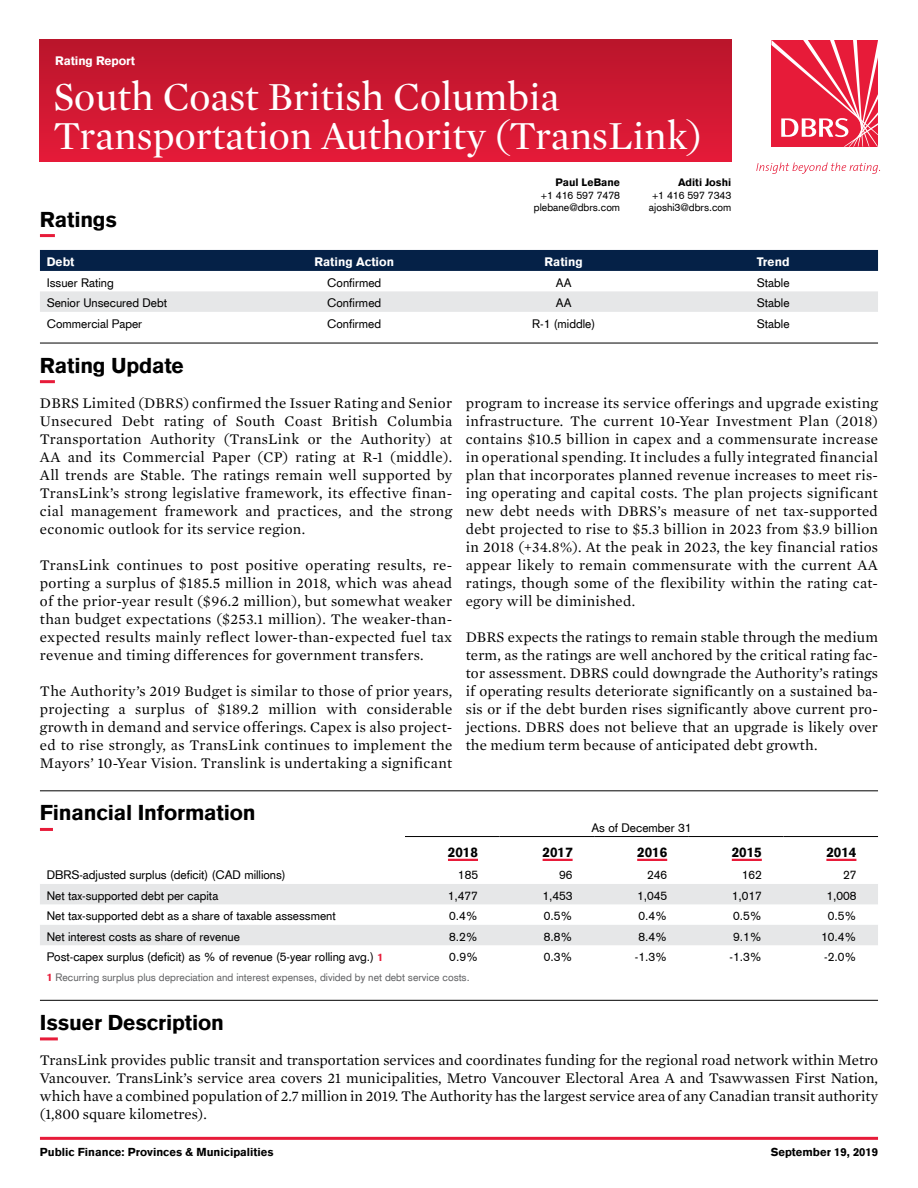
<style>
.page{position:relative;width:918px;height:1188px;background:#fff}
.page>*{position:absolute;margin:0;border:0;box-sizing:border-box;transform-origin:0 0}
.t1{font:40.5px/39px "Mercury Display";color:#fff}
.t2{font:900 21px "Akzidenz Grotesk";letter-spacing:-.01em;color:#000}
.t3{font:15px/18px "Mercury Text G1";letter-spacing:.02em;color:#000;text-align:justify}
.t4{font:900 13.5px "Akzidenz Grotesk";color:#000}
.t5{font:12px "Akzidenz Grotesk";color:#000}
.t6{font:900 12px "Akzidenz Grotesk";color:#fff}
.t7{font:900 11.25px "Akzidenz Grotesk";color:#000}
.t8{font:10.5px "Akzidenz Grotesk";color:#636466}
.t9{font:10.5px/12.8px "Akzidenz Grotesk";color:#000;text-align:right}
.t10{font:900 10.5px "Akzidenz Grotesk";color:#000}
.s1{font-weight:900;font-size:10.5px;color:#e71b39}
.s2{font-weight:900;color:#e71b39}
</style>
<div class="page">
<hr style="left:40px;top:1137px;width:838px;height:3px;background:#e71b39">
<svg style="left:771px;top:40px;width:107px;height:107px;background:#eb425b"></svg>
<svg style="left:756px;top:163px;width:124px;height:11px"></svg>
<div style="left:40px;top:40px;width:691px;height:122px;background:linear-gradient(to bottom,#b9152b,#e41b39)"></div>
<div style="left:40px;top:250px;width:838px;height:21px;background:#052147"></div>
<div style="left:40px;top:291px;width:838px;height:21px;background:#e6e7e8"></div>
<hr style="left:40px;top:234px;width:15px;height:3px;background:#e71b39">
<hr style="left:40px;top:343px;width:838px;height:1px;background:#000">
<hr style="left:40px;top:380px;width:15px;height:3px;background:#e71b39">
<hr style="left:40px;top:1000px;width:838px;height:1px;background:#000">
<hr style="left:40px;top:1037px;width:18px;height:3px;background:#e71b39">
<hr style="left:40px;top:790px;width:838px;height:1px;background:#000">
<svg style="left:40px;top:828px;width:13px;height:3px"></svg>
<svg style="left:40px;top:884px;width:838px;height:61px;fill:#e6e7e8"></svg>
<hr style="left:405px;top:836px;width:95px;height:1px;background:#000">
<hr style="left:500px;top:836px;width:94px;height:1px;background:#000">
<hr style="left:594px;top:836px;width:95px;height:1px;background:#000">
<hr style="left:689px;top:836px;width:94px;height:1px;background:#000">
<hr style="left:783px;top:836px;width:95px;height:1px;background:#000">
<hr style="left:448px;top:859px;width:30px;height:2px;background:#e71b39">
<hr style="left:543px;top:859px;width:30px;height:2px;background:#e71b39">
<hr style="left:637px;top:859px;width:30px;height:2px;background:#e71b39">
<hr style="left:732px;top:859px;width:30px;height:2px;background:#e71b39">
<hr style="left:826px;top:859px;width:30px;height:2px;background:#e71b39">
<p class="t6" style="left:55px;top:53px;width:81px">Rating Report</p>
<h1 class="t1" style="left:53px;top:77px;width:650px">South Coast British Columbia<br>Transportation Authority (TransLink)</h1>
<h2 class="t2" style="left:40px;top:205px;width:79px">Ratings</h2>
<p class="t10" style="left:556px;top:175px;width:66px">Paul LeBane</p>
<p class="t9" style="left:534px;top:188px;width:88px">+1 416 597 7478 plebane@dbrs.com</p>
<p class="t10" style="left:678px;top:175px;width:55px">Aditi Joshi</p>
<p class="t9" style="left:649px;top:188px;width:84px;text-align:left">+1 416 597 7343 ajoshi3@dbrs.com</p>
<p class="t6" style="left:47px;top:254px;width:29px">Debt</p>
<p class="t6" style="left:314px;top:254px;width:81px">Rating Action</p>
<p class="t6" style="left:545px;top:254px;width:40px">Rating</p>
<p class="t6" style="left:757px;top:254px;width:34px">Trend</p>
<p class="t5" style="left:47px;top:275px;width:69px">Issuer Rating</p>
<p class="t5" style="left:327px;top:275px;width:56px">Confirmed</p>
<p class="t5" style="left:556px;top:275px;width:17px">AA</p>
<p class="t5" style="left:757px;top:275px;width:34px">Stable</p>
<p class="t5" style="left:47px;top:295px;width:122px">Senior Unsecured Debt</p>
<p class="t5" style="left:327px;top:295px;width:56px">Confirmed</p>
<p class="t5" style="left:556px;top:295px;width:17px">AA</p>
<p class="t5" style="left:757px;top:295px;width:34px">Stable</p>
<p class="t5" style="left:47px;top:316px;width:97px">Commercial Paper</p>
<p class="t5" style="left:327px;top:316px;width:56px">Confirmed</p>
<p class="t5" style="left:532px;top:316px;width:64px">R-1 (middle)</p>
<p class="t5" style="left:757px;top:316px;width:34px">Stable</p>
<h2 class="t2" style="left:40px;top:351px;width:146px">Rating Update</h2>
<p class="t3" style="left:40px;top:394px;width:414px">DBRS Limited (DBRS) confirmed the Issuer Rating and Senior Unsecured Debt rating of South Coast British Columbia Transportation Authority (TransLink or the Authority) at AA and its Commercial Paper (CP) rating at R-1 (middle).<br>All trends are Stable. The ratings remain well supported by TransLink’s strong legislative framework, its effective finan&shy;cial management framework and practices, and the strong economic outlook for its service region.</p>
<p class="t3" style="left:40px;top:556px;width:414px">TransLink continues to post positive operating results, re&shy;porting a surplus of $185.5 million in 2018, which was ahead of the prior-year result ($96.2 million), but somewhat weaker than budget expectations ($253.1 million). The weaker-than&shy;expected results mainly reflect lower-than-expected fuel tax revenue and timing differences for government transfers.</p>
<p class="t3" style="left:40px;top:682px;width:414px">The Authority’s 2019 Budget is similar to those of prior years, projecting a surplus of $189.2 million with considerable growth in demand and service offerings. Capex is also project&shy;ed to rise strongly, as TransLink continues to implement the Mayors’ 10-Year Vision. Translink is undertaking a significant</p>
<p class="t3" style="left:466px;top:394px;width:414px">program to increase its service offerings and upgrade existing infrastructure. The current 10-Year Investment Plan (2018) contains $10.5 billion in capex and a commensurate increase in operational spending. It includes a fully integrated financial plan that incorporates planned revenue increases to meet ris&shy;ing operating and capital costs. The plan projects significant new debt needs with DBRS’s measure of net tax-supported debt projected to rise to $5.3 billion in 2023 from $3.9 billion in 2018 (+34.8%). At the peak in 2023, the key financial ratios appear likely to remain commensurate with the current AA ratings, though some of the flexibility within the rating cat&shy;egory will be diminished.</p>
<p class="t3" style="left:466px;top:628px;width:414px">DBRS expects the ratings to remain stable through the medium term, as the ratings are well anchored by the critical rating fac&shy;tor assessment. DBRS could downgrade the Authority’s ratings if operating results deteriorate significantly on a sustained ba&shy;sis or if the debt burden rises significantly above current pro&shy;jections. DBRS does not believe that an upgrade is likely over the medium term because of anticipated debt growth.</p>
<h2 class="t2" style="left:40px;top:799px;width:217px">Financial Information</h2>
<p class="t5" style="left:592px;top:820px;width:102px">As of December 31</p>
<p class="t4" style="left:448px;top:843px;width:32px">2018</p>
<p class="t4" style="left:543px;top:843px;width:32px">2017</p>
<p class="t4" style="left:637px;top:843px;width:32px">2016</p>
<p class="t4" style="left:732px;top:843px;width:32px">2015</p>
<p class="t4" style="left:826px;top:843px;width:32px">2014</p>
<p class="t5" style="left:47px;top:867px;width:240px">DBRS-adjusted surplus (deficit) (CAD millions)</p>
<p class="t5" style="left:458px;top:867px;width:22px">185</p>
<p class="t5" style="left:559px;top:867px;width:15px">96</p>
<p class="t5" style="left:647px;top:867px;width:22px">246</p>
<p class="t5" style="left:742px;top:867px;width:22px">162</p>
<p class="t5" style="left:843px;top:867px;width:15px">27</p>
<p class="t5" style="left:47px;top:888px;width:173px">Net tax-supported debt per capita</p>
<p class="t5" style="left:448px;top:888px;width:32px">1,477</p>
<p class="t5" style="left:543px;top:888px;width:32px">1,453</p>
<p class="t5" style="left:637px;top:888px;width:32px">1,045</p>
<p class="t5" style="left:732px;top:888px;width:32px">1,017</p>
<p class="t5" style="left:826px;top:888px;width:32px">1,008</p>
<p class="t5" style="left:47px;top:908px;width:291px">Net tax-supported debt as a share of taxable assessment</p>
<p class="t5" style="left:449px;top:908px;width:30px">0.4%</p>
<p class="t5" style="left:544px;top:908px;width:30px">0.5%</p>
<p class="t5" style="left:639px;top:908px;width:30px">0.4%</p>
<p class="t5" style="left:733px;top:908px;width:30px">0.5%</p>
<p class="t5" style="left:828px;top:908px;width:30px">0.5%</p>
<p class="t5" style="left:47px;top:929px;width:195px">Net interest costs as share of revenue</p>
<p class="t5" style="left:449px;top:929px;width:30px">8.2%</p>
<p class="t5" style="left:544px;top:929px;width:30px">8.8%</p>
<p class="t5" style="left:639px;top:929px;width:30px">8.4%</p>
<p class="t5" style="left:733px;top:929px;width:30px">9.1%</p>
<p class="t5" style="left:821px;top:929px;width:37px">10.4%</p>
<p class="t5" style="left:47px;top:949px;width:338px">Post-capex surplus (deficit) as % of revenue (5-year rolling avg.) <span class="s1">1</span></p>
<p class="t5" style="left:449px;top:949px;width:30px">0.9%</p>
<p class="t5" style="left:544px;top:949px;width:30px">0.3%</p>
<p class="t5" style="left:635px;top:949px;width:34px">-1.3%</p>
<p class="t5" style="left:730px;top:949px;width:34px">-1.3%</p>
<p class="t5" style="left:824px;top:949px;width:34px">-2.0%</p>
<p class="t8" style="left:47px;top:970px;width:424px"><span class="s2">1</span> Recurring surplus plus depreciation and interest expenses, divided by net debt service costs.</p>
<h2 class="t2" style="left:40px;top:1009px;width:185px">Issuer Description</h2>
<p class="t3" style="left:40px;top:1051px;width:840px">TransLink provides public transit and transportation services and coordinates funding for the regional road network within Metro Vancouver. TransLink’s service area covers 21 municipalities, Metro Vancouver Electoral Area A and Tsawwassen First Nation, which have a combined population of 2.7 million in 2019. The Authority has the largest service area of any Canadian transit authority (1,800 square kilometres).</p>
<p class="t7" style="left:40px;top:1145px;width:235px">Public Finance: Provinces &amp; Municipalities</p>
<p class="t7" style="left:771px;top:1145px;width:109px">September 19, 2019</p>
</div>
